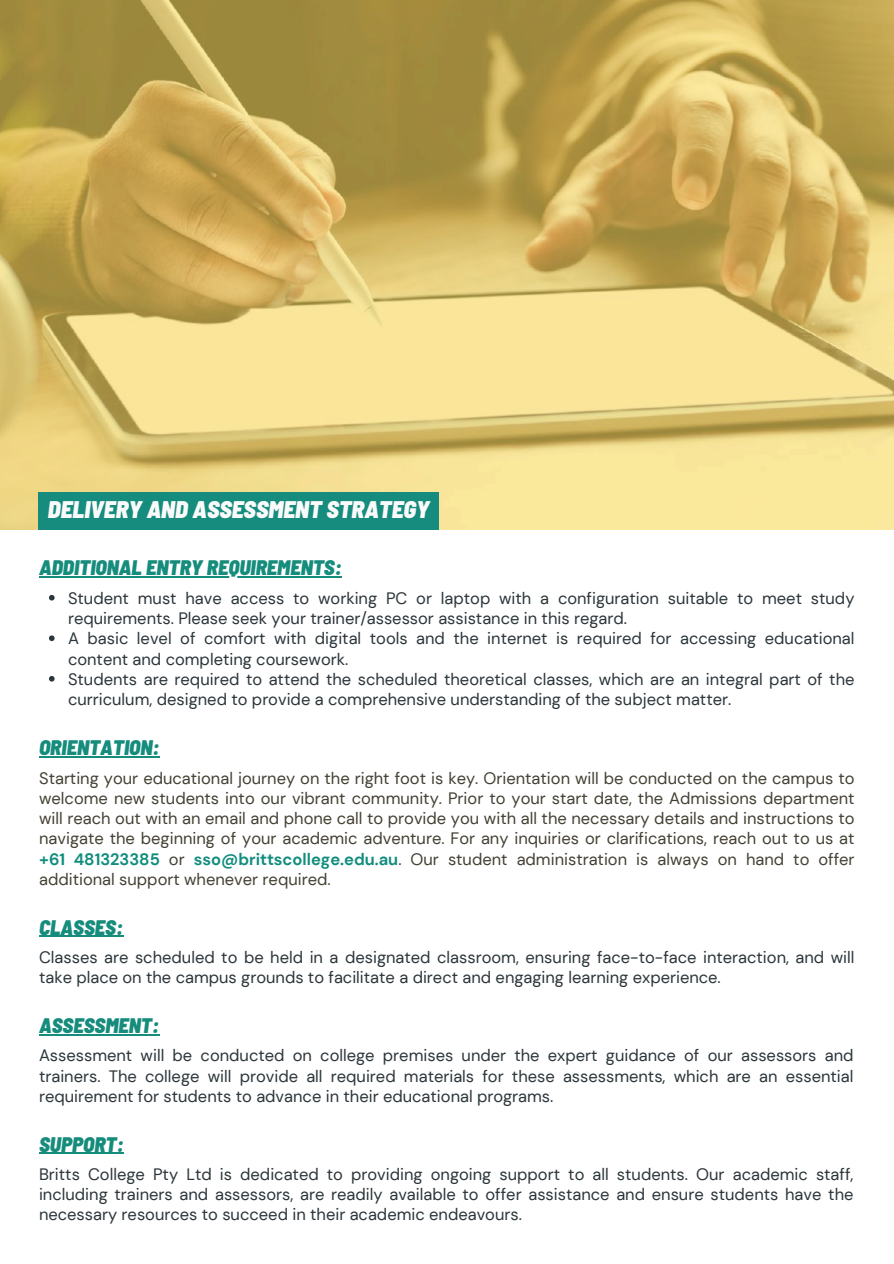
<style>
.page{position:relative;width:894px;height:1264px;background:#fff}
.page>*{position:absolute;margin:0;border:0;box-sizing:border-box;transform-origin:0 0}
.t1{font:italic 900 semi-condensed 24px "Barlow";color:#fafafa}
.t2{font:italic 900 semi-condensed 21px "Barlow";color:#158c7c}
.t3{font:16.5px/20.2px "DM Sans";color:#2b353a}
.t4{font:16.5px/20.2px "DM Sans";color:#444033;text-align:justify}
.s1{font-weight:700;color:#108d7d}
</style>
<div class="page">
<svg style="left:0;top:0;width:893px;height:529px"></svg>
<div style="left:38px;top:491px;width:400px;height:38px;background:#158c7d"></div>
<svg style="left:49px;top:595px;width:6px;height:5px"></svg>
<svg style="left:49px;top:635px;width:6px;height:6px"></svg>
<svg style="left:49px;top:676px;width:6px;height:5px"></svg>
<hr style="left:39px;top:576px;width:303px;height:1px;background:#158c7c">
<hr style="left:39px;top:756px;width:121px;height:1px;background:#158c7c">
<hr style="left:39px;top:935px;width:84px;height:1px;background:#158c7c">
<hr style="left:39px;top:1034px;width:120px;height:1px;background:#158c7c">
<hr style="left:39px;top:1152px;width:85px;height:1px;background:#158c7c">
<h1 class="t1" style="left:48px;top:493px;width:383px">DELIVERY AND ASSESSMENT STRATEGY</h1>
<p class="t2" style="left:39px;top:554px;width:304px">ADDITIONAL ENTRY REQUIREMENTS:</p>
<p class="t3" style="left:68px;top:588px;width:787px">Student must have access to working PC or laptop with a configuration suitable to meet study requirements. Please seek your trainer/assessor assistance in this regard.<br>A basic level of comfort with digital tools and the internet is required for accessing educational content and completing coursework.<br>Students are required to attend the scheduled theoretical classes, which are an integral part of the curriculum, designed to provide a comprehensive understanding of the subject matter.</p>
<p class="t2" style="left:39px;top:734px;width:122px">ORIENTATION:</p>
<p class="t4" style="left:39px;top:768px;width:816px">Starting your educational journey on the right foot is key. Orientation will be conducted on the campus to welcome new students into our vibrant community. Prior to your start date, the Admissions department will reach out with an email and phone call to provide you with all the necessary details and instructions to navigate the beginning of your academic adventure. For any inquiries or clarifications, reach out to us at <span class="s1">+61 481323385</span> or <span class="s1">sso@brittscollege.edu.au</span>. Our student administration is always on hand to offer additional support whenever required.</p>
<p class="t2" style="left:39px;top:913px;width:86px">CLASSES:</p>
<p class="t3" style="left:39px;top:947px;width:816px">Classes are scheduled to be held in a designated classroom, ensuring face-to-face interaction, and will take place on the campus grounds to facilitate a direct and engaging learning experience.</p>
<p class="t2" style="left:39px;top:1012px;width:122px">ASSESSMENT:</p>
<p class="t3" style="left:39px;top:1045px;width:815px;text-align:justify">Assessment will be conducted on college premises under the expert guidance of our assessors and trainers. The college will provide all required materials for these assessments, which are an essential requirement for students to advance in their educational programs.</p>
<p class="t2" style="left:39px;top:1130px;width:86px">SUPPORT:</p>
<p class="t3" style="left:39px;top:1164px;width:815px;text-align:justify">Britts College Pty Ltd is dedicated to providing ongoing support to all students. Our academic staff, including trainers and assessors, are readily available to offer assistance and ensure students have the necessary resources to succeed in their academic endeavours.</p>
</div>
